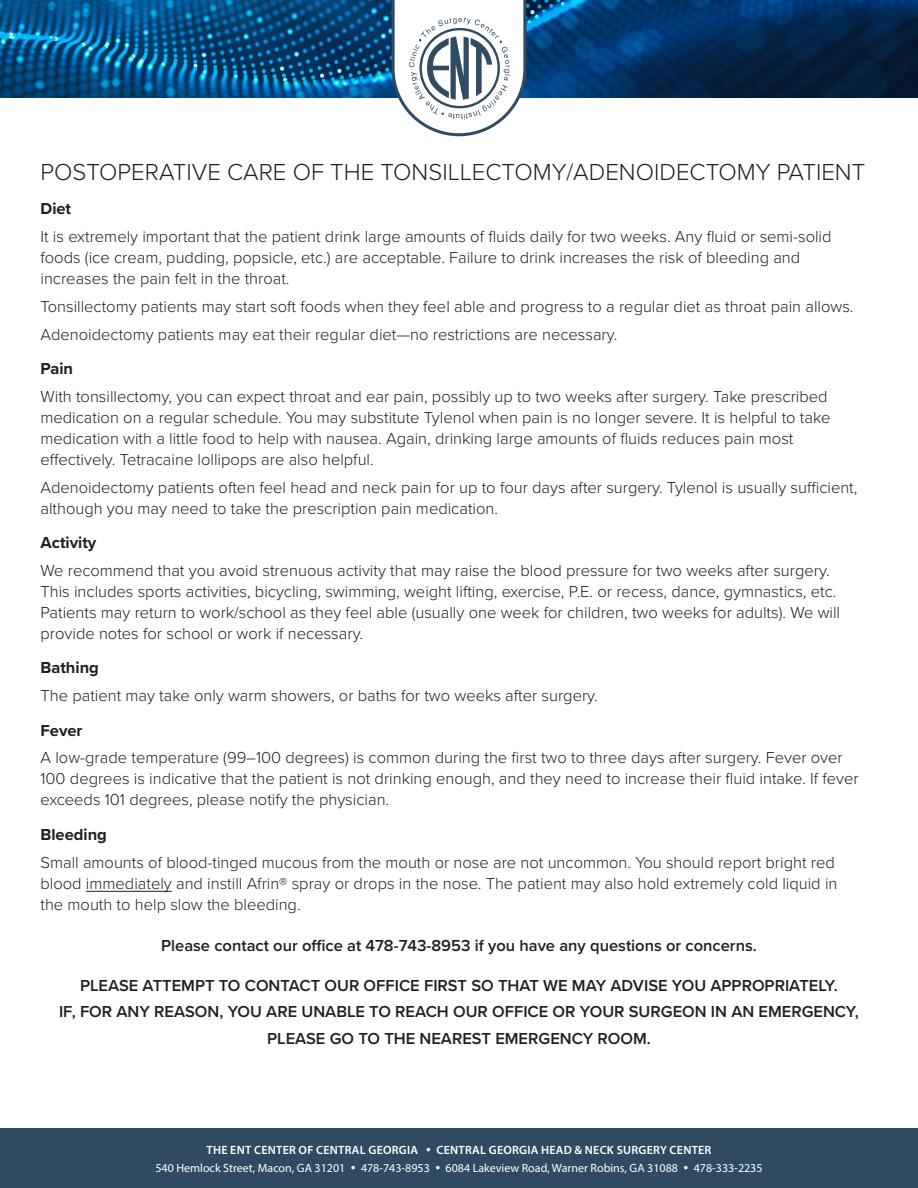
<style>
.page{position:relative;width:918px;height:1188px;background:#fff}
.page>*{position:absolute;margin:0;border:0;box-sizing:border-box;transform-origin:0 0}
.t1{font:300 24px "Proxima Nova";color:#231f20}
.t2{font:300 16.5px/21px "Proxima Nova";color:#231f20}
.t3{font:600 16.5px "Proxima Nova";color:#231f20}
.t4{font:700 16.5px "Proxima Nova";color:#231f20}
.t5{font:12px "Myriad Pro";color:#fff}
.t6{font:600 12px "Myriad Pro";letter-spacing:.02em;color:#fff}
</style>
<div class="page">
<img style="left:0;top:0;width:918px;height:97px">
<svg style="left:390px;top:0;width:138px;height:137px"></svg>
<div style="left:0;top:1129px;width:918px;height:59px;background:#304b61"></div>
<hr style="left:86px;top:891px;width:86px;height:1px;background:#231f20">
<p class="t1" style="left:40px;top:154px;width:826px">POSTOPERATIVE CARE OF THE TONSILLECTOMY/ADENOIDECTOMY PATIENT</p>
<p class="t4" style="left:40px;top:197px;width:32px">Diet</p>
<p class="t2" style="left:40px;top:225px;width:793px">It is extremely important that the patient drink large amounts of fluids daily for two weeks. Any fluid or semi-solid foods (ice cream, pudding, popsicle, etc.) are acceptable. Failure to drink increases the risk of bleeding and increases the pain felt in the throat.</p>
<p class="t2" style="left:40px;top:295px;width:815px">Tonsillectomy patients may start soft foods when they feel able and progress to a regular diet as throat pain allows.</p>
<p class="t2" style="left:40px;top:323px;width:578px">Adenoidectomy patients may eat their regular diet—no restrictions are necessary.</p>
<p class="t4" style="left:40px;top:356px;width:34px">Pain</p>
<p class="t2" style="left:40px;top:385px;width:791px">With tonsillectomy, you can expect throat and ear pain, possibly up to two weeks after surgery. Take prescribed medication on a regular schedule. You may substitute Tylenol when pain is no longer severe. It is helpful to take medication with a little food to help with nausea. Again, drinking large amounts of fluids reduces pain most effectively. Tetracaine lollipops are also helpful.</p>
<p class="t2" style="left:40px;top:476px;width:818px">Adenoidectomy patients often feel head and neck pain for up to four days after surgery. Tylenol is usually sufficient, although you may need to take the prescription pain medication.</p>
<p class="t4" style="left:40px;top:530px;width:57px">Activity</p>
<p class="t2" style="left:40px;top:559px;width:801px">We recommend that you avoid strenuous activity that may raise the blood pressure for two weeks after surgery.<br>This includes sports activities, bicycling, swimming, weight lifting, exercise, P.E. or recess, dance, gymnastics, etc.<br>Patients may return to work/school as they feel able (usually one week for children, two weeks for adults). We will provide notes for school or work if necessary.</p>
<p class="t4" style="left:40px;top:656px;width:60px">Bathing</p>
<p class="t2" style="left:40px;top:684px;width:559px">The patient may take only warm showers, or baths for two weeks after surgery.</p>
<p class="t4" style="left:40px;top:718px;width:44px">Fever</p>
<p class="t2" style="left:40px;top:746px;width:820px">A low-grade temperature (99–100 degrees) is common during the first two to three days after surgery. Fever over<br>100 degrees is indicative that the patient is not drinking enough, and they need to increase their fluid intake. If fever exceeds 101 degrees, please notify the physician.</p>
<p class="t4" style="left:40px;top:822px;width:68px">Bleeding</p>
<p class="t2" style="left:40px;top:851px;width:798px">Small amounts of blood-tinged mucous from the mouth or nose are not uncommon. You should report bright red blood immediately and instill Afrin® spray or drops in the nose. The patient may also hold extremely cold liquid in the mouth to help slow the bleeding.</p>
<p class="t3" style="left:161px;top:933px;width:597px">Please contact our office at 478-743-8953 if you have any questions or concerns.</p>
<p class="t3" style="left:80px;top:973px;width:759px">PLEASE ATTEMPT TO CONTACT OUR OFFICE FIRST SO THAT WE MAY ADVISE YOU APPROPRIATELY.</p>
<p class="t3" style="left:59px;top:1000px;width:801px">IF, FOR ANY REASON, YOU ARE UNABLE TO REACH OUR OFFICE OR YOUR SURGEON IN AN EMERGENCY,</p>
<p class="t3" style="left:267px;top:1026px;width:385px">PLEASE GO TO THE NEAREST EMERGENCY ROOM.</p>
<p class="t6" style="left:207px;top:1143px;width:506px">THE ENT CENTER OF CENTRAL GEORGIA • CENTRAL GEORGIA HEAD &amp; NECK SURGERY CENTER</p>
<p class="t5" style="left:155px;top:1161px;width:609px">540 Hemlock Street, Macon, GA 31201 • 478-743-8953 • 6084 Lakeview Road, Warner Robins, GA 31088 • 478-333-2235</p>
</div>
